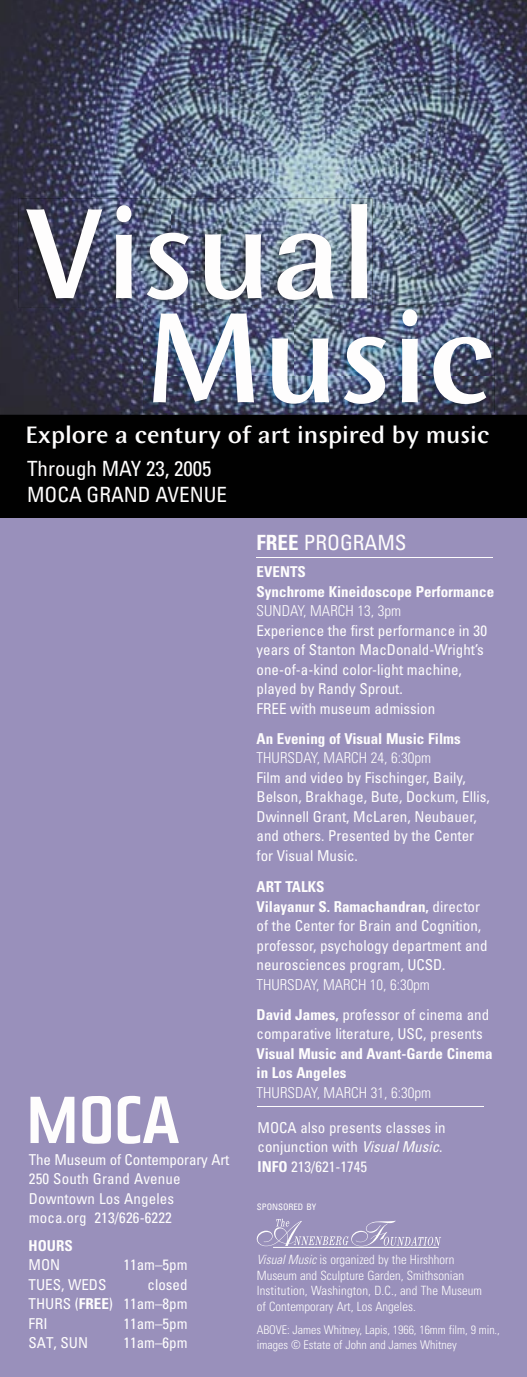
<style>
.page{position:relative;width:527px;height:1377px;background:#fff}
.page>*{position:absolute;margin:0;border:0;box-sizing:border-box;transform-origin:0 0}
.t1{font:500 133.5px/104.1px "Wunderlich";color:#fefdfd}
.t2{font:700 65.55px "Steile Futura BQ";color:#fefdfd}
.t3{font:500 24.75px "Wunderlich";color:#fefdfd}
.t4{font:condensed 21px/25.2px "Univers";color:#fefdfd}
.t5{font:condensed 15px/19.5px "Univers";color:#fefdfd}
.t6{font:300 condensed 15px/30px "Univers";color:#fefdfd}
.t7{font:700 condensed 15px/19.5px "Univers";color:#fefdfd}
.t8{font:300 condensed 12.75px/15.6px "Univers";color:#fefdfd}
.t9{font:300 condensed 12px/15px "Univers";letter-spacing:-.005em;color:#fefdfd}
.t10{font:condensed 8.85px "Univers";color:#fefdfd}
.s1{font-weight:700}
.s2{font-weight:400}
.s3{font-style:italic}
</style>
<div class="page">
<div style="left:0;top:383px;width:526px;height:994px;background:#9990bb"></div>
<div style="left:0;top:0;width:526px;height:518px;background:#010101"></div>
<img style="left:0;top:0;width:526px;height:415px">
<img style="left:18px;top:198px;width:354px;height:110px">
<img style="left:143px;top:305px;width:351px;height:108px">
<img style="left:143px;top:305px;width:229px;height:3px">
<svg style="left:257px;top:1219px;width:184px;height:27px"></svg>
<hr style="left:273px;top:1247px;width:165px;height:1px;background:#fefdfd">
<hr style="left:256px;top:1106px;width:227px;height:1px;background:#fefdfd">
<hr style="left:256px;top:557px;width:237px;height:1px;background:#fefdfd">
<h1 class="t1" style="left:144px;top:203px;width:352px;text-indent:-120px">Visual<br>Music</h1>
<h3 class="t3" style="left:26px;top:421px;width:465px">Explore a century of art inspired by music</h3>
<h3 class="t4" style="left:27px;top:456px;width:201px">Through MAY 23, 2005<br>MOCA GRAND AVENUE</h3>
<h2 class="t2" style="left:27px;top:1082px;width:153px">MOCA</h2>
<p class="t5" style="left:29px;top:1149px;width:202px">The Museum of Contemporary Art<br>250 South Grand Avenue<br>Downtown Los Angeles moca.org 213/626-6222</p>
<p class="t7" style="left:28px;top:1235px;width:46px">HOURS</p>
<p class="t5" style="left:28px;top:1255px;width:33px">MON</p>
<p class="t5" style="left:123px;top:1255px;width:66px">11am–5pm</p>
<p class="t5" style="left:28px;top:1274px;width:79px">TUES, WEDS</p>
<p class="t5" style="left:28px;top:1274px;width:161px;text-align:justify;text-indent:119px">closed THURS (<span class="s1">FREE</span>) 11am–8pm FRI</p>
<p class="t5" style="left:123px;top:1313px;width:66px">11am–5pm</p>
<p class="t5" style="left:28px;top:1333px;width:61px">SAT, SUN</p>
<p class="t5" style="left:123px;top:1333px;width:66px">11am–6pm</p>
<h3 class="t4" style="left:256px;top:530px;width:151px"><span class="s1">FREE</span> PROGRAMS</h3>
<p class="t7" style="left:256px;top:562px;width:239px">EVENTS<br>Synchrome Kineidoscope Performance</p>
<p class="t6" style="left:256px;top:596px;width:146px">SUNDAY, MARCH 13, 3pm</p>
<p class="t5" style="left:256px;top:620px;width:232px">Experience the first performance in 30 years of Stanton MacDonald-Wright’s one-of-a-kind color-light machine, played by Randy Sprout.<br>FREE with museum admission</p>
<p class="t7" style="left:256px;top:729px;width:205px">An Evening of Visual Music Films</p>
<p class="t6" style="left:256px;top:743px;width:176px">THURSDAY, MARCH 24, 6:30pm</p>
<p class="t5" style="left:256px;top:767px;width:234px">Film and video by Fischinger, Baily, Belson, Brakhage, Bute, Dockum, Ellis, Dwinnell Grant, McLaren, Neubauer, and others. Presented by the Center for Visual Music.</p>
<p class="t5" style="left:256px;top:877px;width:232px"><span class="s1">ART TALKS<br>Vilayanur S. Ramachandran,</span> director of the Center for Brain and Cognition, professor, psychology department and neurosciences program, UCSD.</p>
<p class="t6" style="left:256px;top:969px;width:234px">THURSDAY, MARCH 10, 6:30pm<br><span class="s1">David James,</span> <span class="s2">professor of cinema and</span></p>
<p class="t5" style="left:256px;top:1024px;width:227px">comparative literature, USC, presents</p>
<p class="t7" style="left:256px;top:1044px;width:237px">Visual Music and Avant-Garde Cinema in Los Angeles</p>
<p class="t6" style="left:256px;top:1077px;width:176px">THURSDAY, MARCH 31, 6:30pm</p>
<p class="t5" style="left:257px;top:1117px;width:189px">MOCA also presents classes in conjunction with <span class="s3">Visual Music</span>.<br><span class="s1">INFO</span> 213/621-1745</p>
<p class="t10" style="left:256px;top:1201px;width:61px">SPONSORED BY</p>
<p class="t8" style="left:257px;top:1252px;width:226px"><span class="s3">Visual Music</span> is organized by the Hirshhorn Museum and Sculpture Garden, Smithsonian Institution, Washington, D.C., and The Museum of Contemporary Art, Los Angeles.</p>
<p class="t9" style="left:257px;top:1322px;width:244px">ABOVE: James Whitney, Lapis, 1966, 16mm film, 9 min., images © Estate of John and James Whitney</p>
</div>
